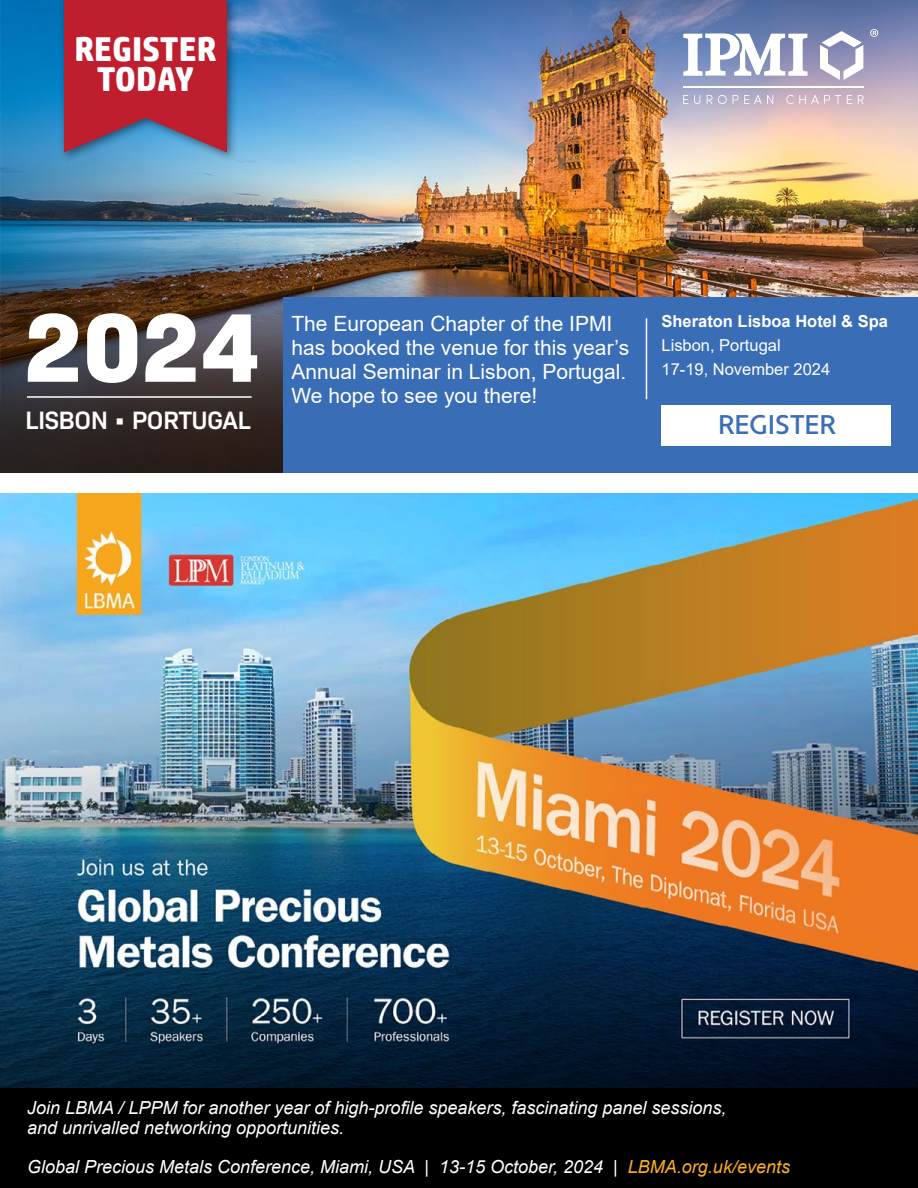
<style>
.page{position:relative;width:918px;height:1188px;background:#fff}
.page>*{position:absolute;margin:0;border:0;box-sizing:border-box;transform-origin:0 0}
.t1{font:800 99px "Bio Sans";color:#fff}
.t2{font:700 34.5px/30px "HP Simplified";color:#fff;text-align:center}
.t3{font:500 27px "Apertura";color:#3c6eb6}
.t4{font:600 25.5px "Bio Sans";letter-spacing:-.02em;color:#fff}
.t5{font:21px/24px "Arial";color:#fff}
.t6{font:italic 18px/19.5px "Arial";color:#fff}
.t7{font:16.5px/24px "Arial";color:#fff}
.t8{font:700 16.5px "Arial";color:#fff}
.s1{color:#fcaf1d}
</style>
<div class="page">
<img style="left:0;top:0;width:918px;height:472px">
<svg style="left:683px;top:95px;width:5px;height:9px"></svg>
<svg style="left:694px;top:95px;width:6px;height:9px"></svg>
<svg style="left:707px;top:95px;width:5px;height:9px"></svg>
<svg style="left:718px;top:95px;width:9px;height:9px"></svg>
<svg style="left:733px;top:95px;width:40px;height:9px"></svg>
<svg style="left:786px;top:95px;width:55px;height:9px"></svg>
<svg style="left:847px;top:95px;width:5px;height:9px"></svg>
<svg style="left:858px;top:95px;width:6px;height:9px"></svg>
<svg style="left:820px;top:31px;width:43px;height:49px"></svg>
<svg style="left:683px;top:33px;width:125px;height:43px"></svg>
<hr style="left:683px;top:87px;width:180px;height:1px;background:#fff">
<svg style="left:870px;top:29px;width:8px;height:8px"></svg>
<hr style="left:27px;top:396px;width:225px;height:2px;background:#fff">
<div style="left:59px;top:0;width:179px;height:163px;background:#000;opacity:.45"></div>
<svg style="left:64px;top:0;width:163px;height:153px;background:#b02c3e"></svg>
<div style="left:284px;top:297px;width:634px;height:176px;background:#396eb6"></div>
<hr style="left:646px;top:318px;width:1px;height:81px;background:#fff">
<div style="left:662px;top:405px;width:229px;height:41px;background:#fff"></div>
<div style="left:0;top:1074px;width:918px;height:114px;background:#000"></div>
<img style="left:0;top:494px;width:918px;height:593px">
<h2 class="t2" style="left:74px;top:34px;width:144px">REGISTER<br>TODAY</h2>
<h1 class="t1" style="left:24px;top:270px;width:237px">2024</h1>
<h3 class="t4" style="left:25px;top:401px;width:227px">LISBON • PORTUGAL</h3>
<p class="t5" style="left:291px;top:311px;width:339px">The European Chapter of the IPMI has booked the venue for this year’s<br>Annual Seminar in Lisbon, Portugal.<br>We hope to see you there!</p>
<p class="t8" style="left:662px;top:310px;width:228px">Sheraton Lisboa Hotel &amp; Spa</p>
<p class="t7" style="left:662px;top:333px;width:170px">Lisbon, Portugal<br>17-19, November 2024</p>
<h3 class="t3" style="left:718px;top:408px;width:119px">REGISTER</h3>
<p class="t6" style="left:27px;top:1098px;width:701px">Join LBMA / LPPM for another year of high-profile speakers, fascinating panel sessions, and unrivalled networking opportunities.</p>
<p class="t6" style="left:27px;top:1157px;width:765px">Global Precious Metals Conference, Miami, USA | 13-15 October, 2024 | <span class="s1">LBMA.org.uk/events</span></p>
</div>
